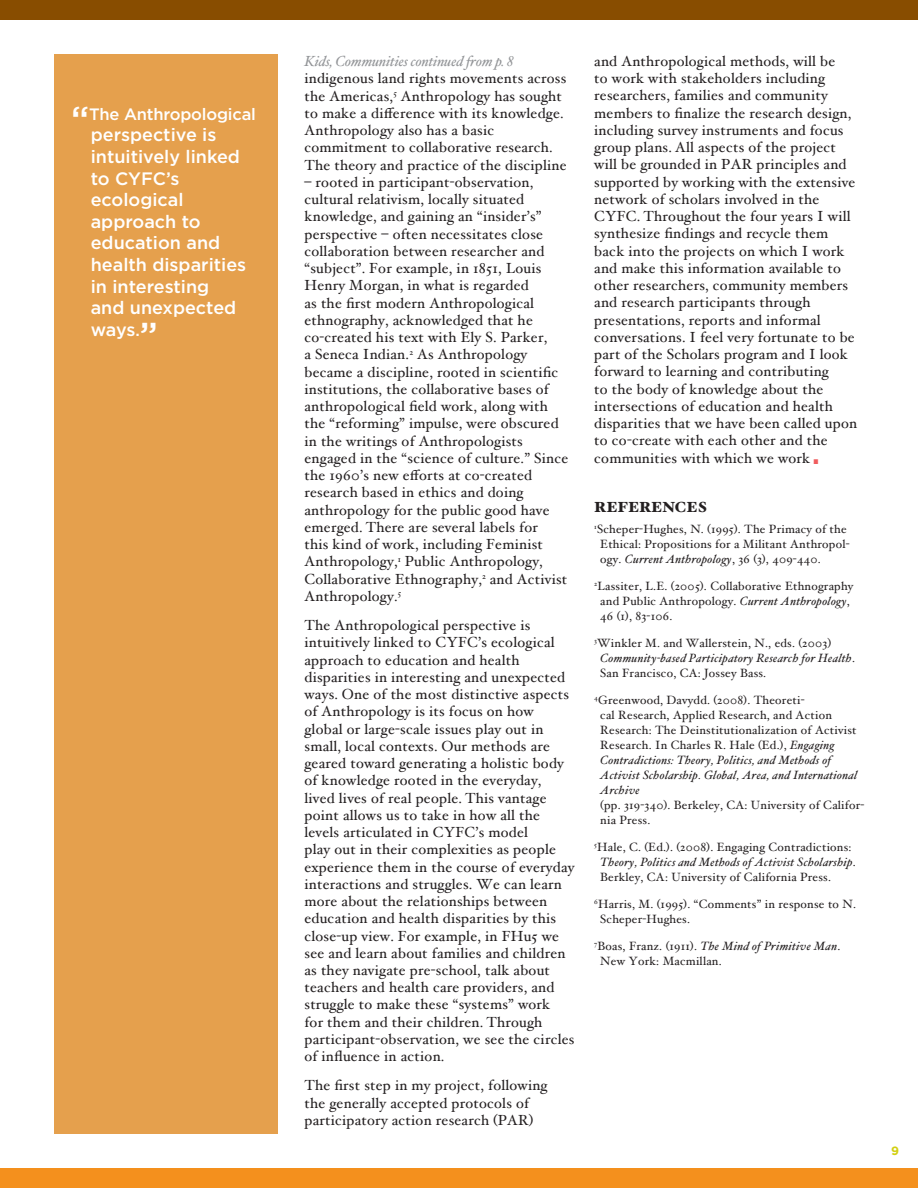
<style>
.page{position:relative;width:918px;height:1188px;background:#fff}
.page>*{position:absolute;margin:0;border:0;box-sizing:border-box;transform-origin:0 0}
.t1{font:45px "Gotham";color:#f05c5e}
.t2{font:500 18px/21.6px "Gotham";color:#fff}
.t3{font:500 16.5px "Gotham";letter-spacing:-.01em;color:#fff}
.t4{font:14.7px/17.2px "Hoefler Text";letter-spacing:.015em;color:#231f20}
.t5{font:italic 14.7px "Hoefler Text";letter-spacing:-.01em;color:#939598}
.t6{font:900 14.7px "Hoefler Text";letter-spacing:-.01em;color:#231f20}
.t7{font:12px/15px "Hoefler Text";letter-spacing:.02em;color:#231f20}
.t8{font:700 12px "Gotham";color:#d2d011}
.s1{font-size:36px}
.s2{font-size:16.5px}
.s3{font-style:italic}
</style>
<div class="page">
<div style="left:54px;top:54px;width:224px;height:1080px;background:#e5a04d"></div>
<div style="left:0;top:1169px;width:918px;height:19px;background:#f4901d"></div>
<div style="left:0;top:0;width:918px;height:19px;background:#884d00"></div>
<p class="t3" style="left:71px;top:105px;width:186px"><span class="s1">“</span>The Anthropological</p>
<p class="t2" style="left:91px;top:124px;width:157px">perspective is intuitively linked to CYFC’s ecological approach to education and health disparities in interesting and unexpected ways<span class="s2">.</span><span class="s1">”</span></p>
<p class="t5" style="left:304px;top:52px;width:211px">Kids, Communities continued from p. 8</p>
<p class="t4" style="left:304px;top:70px;width:264px">indigenous land rights movements across the Americas,<sup>5</sup> Anthropology has sought to make a difference with its knowledge.<br>Anthropology also has a basic commitment to collaborative research.<br>The theory and practice of the discipline</p>
<p class="t4" style="left:304px;top:173px;width:265px">– rooted in participant-observation, cultural relativism, locally situated knowledge, and gaining an “insider’s” perspective – often necessitates close collaboration between researcher and “subject”. For example, in 1851, Louis Henry Morgan, in what is regarded<br>as the first modern Anthropological ethnography, acknowledged that he co-created his text with Ely S. Parker,<br>a Seneca Indian.<sup>2</sup> As Anthropology became a discipline, rooted in scientific institutions, the collaborative bases of anthropological field work, along with the “reforming” impulse, were obscured in the writings of Anthropologists engaged in the “science of culture.” Since the 1960’s new efforts at co-created research based in ethics and doing anthropology for the public good have emerged. There are several labels for<br>this kind of work, including Feminist Anthropology,<sup>1</sup> Public Anthropology, Collaborative Ethnography,<sup>2</sup> and Activist Anthropology.<sup>5</sup></p>
<p class="t4" style="left:304px;top:616px;width:272px">The Anthropological perspective is intuitively linked to CYFC’s ecological approach to education and health disparities in interesting and unexpected ways. One of the most distinctive aspects of Anthropology is its focus on how global or large-scale issues play out in small, local contexts. Our methods are geared toward generating a holistic body of knowledge rooted in the everyday, lived lives of real people. This vantage point allows us to take in how all the levels articulated in CYFC’s model<br>play out in their complexities as people experience them in the course of everyday interactions and struggles. We can learn more about the relationships between education and health disparities by this close-up view. For example, in FHu5 we see and learn about families and children as they navigate pre-school, talk about teachers and health care providers, and struggle to make these “systems” work<br>for them and their children. Through participant-observation, we see the circles of influence in action.</p>
<p class="t4" style="left:304px;top:1077px;width:245px">The first step in my project, following the generally accepted protocols of participatory action research (PAR)</p>
<p class="t4" style="left:594px;top:52px;width:264px">and Anthropological methods, will be<br>to work with stakeholders including researchers, families and community members to finalize the research design, including survey instruments and focus group plans. All aspects of the project will be grounded in PAR principles and supported by working with the extensive network of scholars involved in the CYFC. Throughout the four years I will synthesize findings and recycle them back into the projects on which I work and make this information available to other researchers, community members and research participants through presentations, reports and informal conversations. I feel very fortunate to be part of the Scholars program and I look forward to learning and contributing<br>to the body of knowledge about the intersections of education and health disparities that we have been called upon to co-create with each other and the communities with which we work</p>
<h1 class="t1" style="left:810px;top:423px;width:13px">.</h1>
<p class="t6" style="left:594px;top:498px;width:114px">REFERENCES</p>
<p class="t7" style="left:600px;top:521px;width:251px;text-indent:-6px"><sup>1</sup>Scheper-Hughes, N. (1995). The Primacy of the<br>Ethical: Propositions for a Militant Anthropol&shy;ogy. <span class="s3">Current Anthropology</span>, 36 (3), 409-440.</p>
<p class="t7" style="left:600px;top:578px;width:255px;text-indent:-6px"><sup>2</sup>Lassiter, L.E. (2005). Collaborative Ethnography and Public Anthropology. <span class="s3">Current Anthropology</span>,<br>46 (1), 83-106.</p>
<p class="t7" style="left:600px;top:635px;width:256px;text-indent:-6px"><sup>3</sup>Winkler M. and Wallerstein, N., eds. (2003)<br><span class="s3">Community-based Participatory Research for Health</span>.<br>San Francisco, CA: Jossey Bass.</p>
<p class="t7" style="left:600px;top:692px;width:259px;text-indent:-6px"><sup>4</sup>Greenwood, Davydd. (2008). Theoreti-<br>cal Research, Applied Research, and Action Research: The Deinstitutionalization of Activist Research. In Charles R. Hale (Ed.), <span class="s3">Engaging Contradictions: Theory, Politics, and Methods of Activist Scholarship. Global, Area, and International Archive</span></p>
<p class="t7" style="left:600px;top:797px;width:266px">(pp. 319-340). Berkeley, CA: University of Califor&shy;nia Press.</p>
<p class="t7" style="left:600px;top:839px;width:257px;text-indent:-6px"><sup>5</sup>Hale, C. (Ed.). (2008). Engaging Contradictions:<br><span class="s3">Theory, Politics and Methods of Activist Scholarship</span>.<br>Berkley, CA: University of California Press.</p>
<p class="t7" style="left:600px;top:896px;width:257px;text-indent:-6px"><sup>6</sup>Harris, M. (1995). “Comments” in response to N.<br>Scheper-Hughes.</p>
<p class="t7" style="left:600px;top:938px;width:242px;text-indent:-6px"><sup>7</sup>Boas, Franz. (1911). <span class="s3">The Mind of Primitive Man</span>.<br>New York: Macmillan.</p>
<p class="t8" style="left:891px;top:1144px;width:9px">9</p>
</div>
